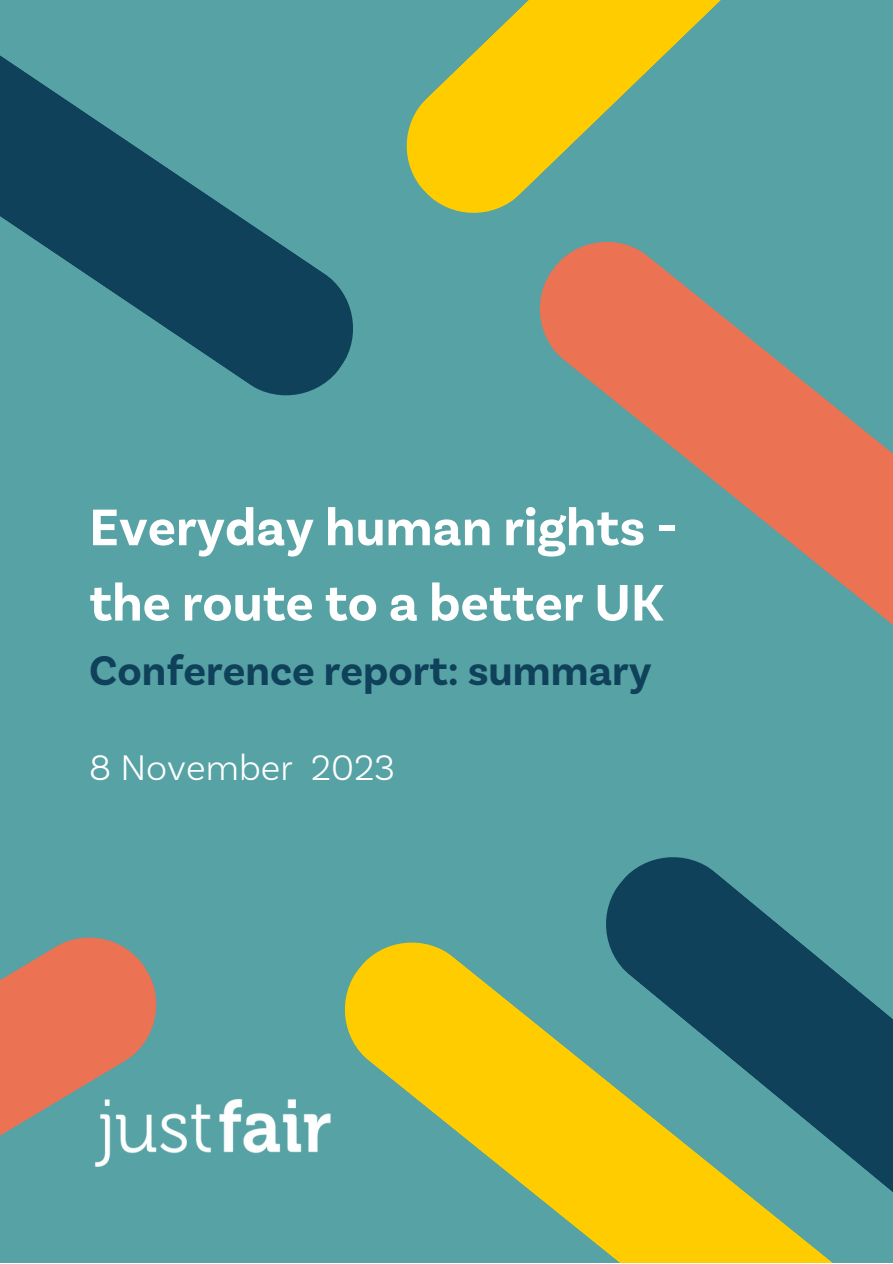
<style>
.page{position:relative;width:893px;height:1264px;background:#fff}
.page>*{position:absolute;margin:0;border:0;box-sizing:border-box;transform-origin:0 0}
.t1{font:700 54px/75.3px "Basic Sans";color:#fff}
.t2{font:700 43.5px "Basic Sans";color:#10415b}
.t3{font:300 37.5px "Basic Sans";color:#fff}
</style>
<div class="page">
<div style="left:0;top:0;width:892px;height:1262px;background:#56a2a4"></div>
<svg style="left:0;top:55px;width:353px;height:341px"></svg>
<svg style="left:406px;top:0;width:315px;height:213px;fill:#fc0"></svg>
<svg style="left:539px;top:241px;width:353px;height:383px"></svg>
<svg style="left:0;top:937px;width:157px;height:199px"></svg>
<svg style="left:344px;top:942px;width:487px;height:320px;fill:#fc0"></svg>
<svg style="left:597px;top:857px;width:295px;height:358px"></svg>
<img style="left:89px;top:1092px;width:242px;height:75px">
<p class="t1" style="left:89px;top:486px;width:589px">Everyday human rights - the route to a better UK</p>
<p class="t2" style="left:89px;top:641px;width:564px">Conference report: summary</p>
<p class="t3" style="left:89px;top:742px;width:307px">8 November 2023</p>
</div>
